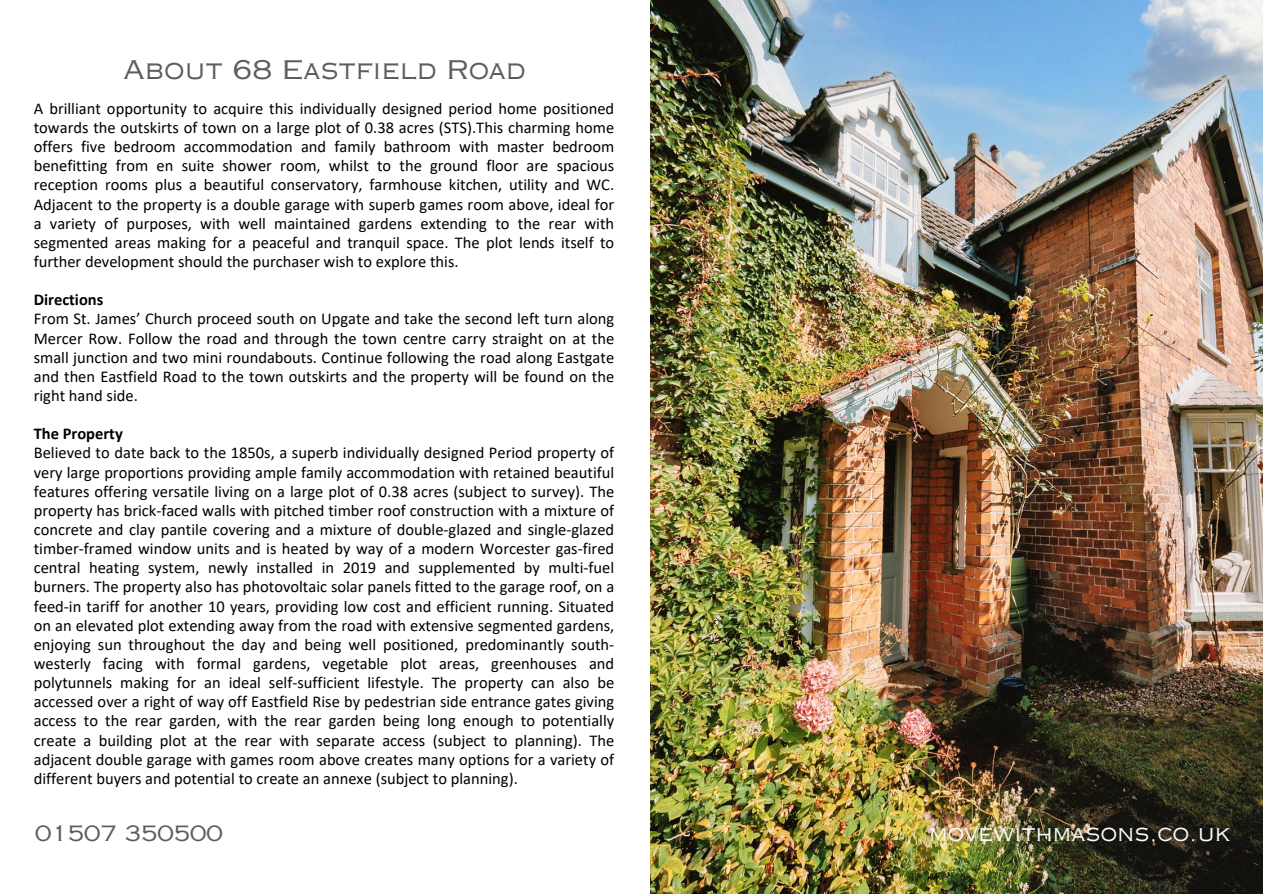
<style>
.page{position:relative;width:1263px;height:894px;background:#fff}
.page>*{position:absolute;margin:0;border:0;box-sizing:border-box;transform-origin:0 0}
.t1{font:25.5px "Copperplate Gothic LT Pro 32 AB";color:#5d5d5b}
.t2{font:21px "Copperplate Gothic LT Pro 32 AB";color:#fafafa}
.t3{font:21px "Copperplate Gothic LT Pro 32 AB";color:#5d5d5b}
.t4{font:16.5px/19.2px "Calibri";color:#000;text-align:justify}
.t5{font:700 16.5px "Calibri";color:#000}
</style>
<div class="page">
<img style="left:651px;top:0;width:612px;height:893px">
<h1 class="t1" style="left:124px;top:60px;width:404px">About 68 Eastfield Road</h1>
<p class="t4" style="left:34px;top:100px;width:582px">A brilliant opportunity to acquire this individually designed period home positioned towards the outskirts of town on a large plot of 0.38 acres (STS).This charming home offers five bedroom accommodation and family bathroom with master bedroom benefitting from en suite shower room, whilst to the ground floor are spacious reception rooms plus a beautiful conservatory, farmhouse kitchen, utility and WC.<br>Adjacent to the property is a double garage with superb games room above, ideal for a variety of purposes, with well maintained gardens extending to the rear with segmented areas making for a peaceful and tranquil space. The plot lends itself to further development should the purchaser wish to explore this.</p>
<p class="t5" style="left:34px;top:293px;width:71px">Directions</p>
<p class="t4" style="left:34px;top:310px;width:582px">From St. James’ Church proceed south on Upgate and take the second left turn along Mercer Row. Follow the road and through the town centre carry straight on at the small junction and two mini roundabouts. Continue following the road along Eastgate and then Eastfield Road to the town outskirts and the property will be found on the right hand side.</p>
<p class="t5" style="left:34px;top:427px;width:91px">The Property</p>
<p class="t4" style="left:34px;top:444px;width:582px">Believed to date back to the 1850s, a superb individually designed Period property of very large proportions providing ample family accommodation with retained beautiful features offering versatile living on a large plot of 0.38 acres (subject to survey). The property has brick-faced walls with pitched timber roof construction with a mixture of concrete and clay pantile covering and a mixture of double-glazed and single-glazed timber-framed window units and is heated by way of a modern Worcester gas-fired central heating system, newly installed in 2019 and supplemented by multi-fuel burners. The property also has photovoltaic solar panels fitted to the garage roof, on a feed-in tariff for another 10 years, providing low cost and efficient running. Situated on an elevated plot extending away from the road with extensive segmented gardens, enjoying sun throughout the day and being well positioned, predominantly south&shy;westerly facing with formal gardens, vegetable plot areas, greenhouses and polytunnels making for an ideal self-sufficient lifestyle. The property can also be accessed over a right of way off Eastfield Rise by pedestrian side entrance gates giving access to the rear garden, with the rear garden being long enough to potentially create a building plot at the rear with separate access (subject to planning). The adjacent double garage with games room above creates many options for a variety of different buyers and potential to create an annexe (subject to planning).</p>
<p class="t3" style="left:35px;top:825px;width:189px">01507 350500</p>
<p class="t2" style="left:929px;top:825px;width:302px">movewithmasons.co.uk</p>
</div>
